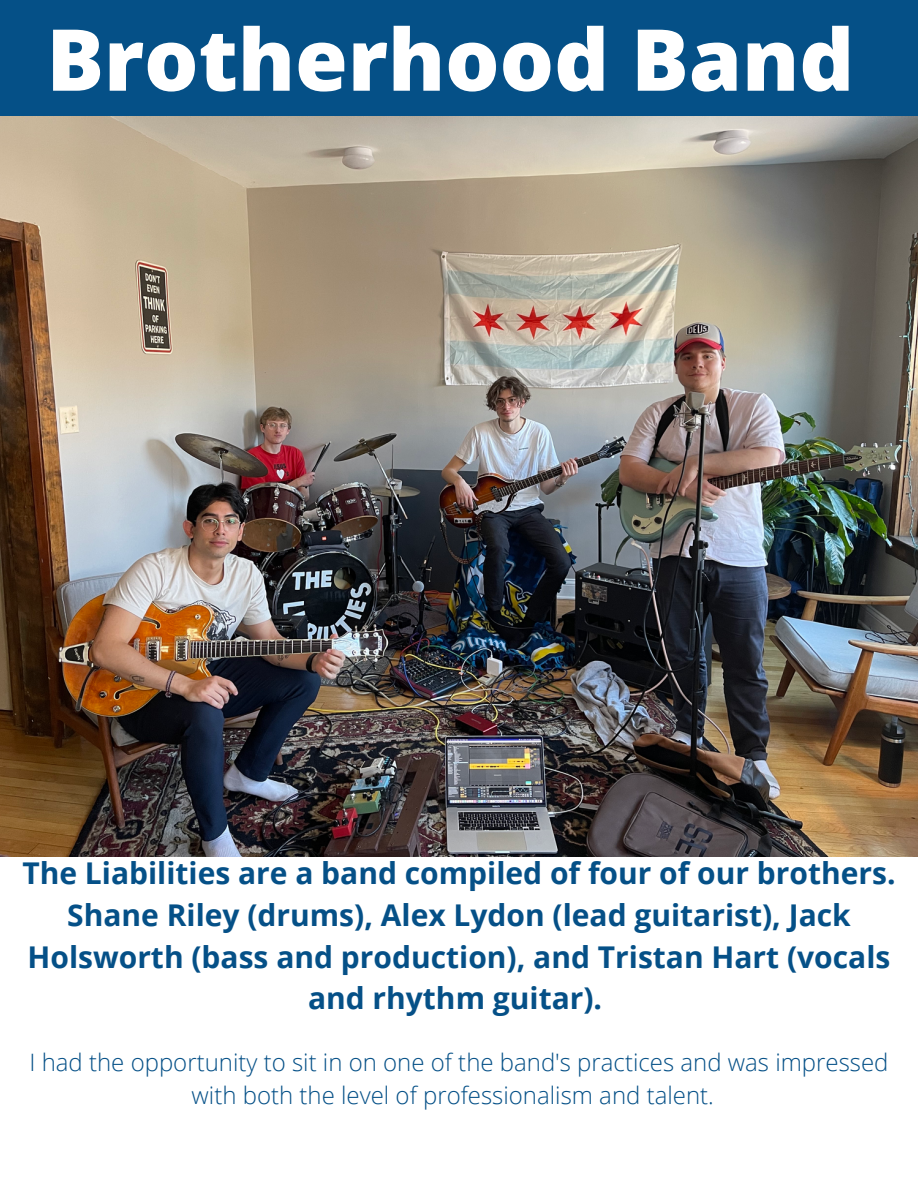
<style>
.page{position:relative;width:918px;height:1188px;background:#fff}
.page>*{position:absolute;margin:0;border:0;box-sizing:border-box;transform-origin:0 0}
.t1{font:800 85.5px "Open Sans";color:#fff}
.t2{font:700 30px/41.7px "Open Sans";color:#055087;text-align:center}
.t3{font:300 24px/32.7px "Open Sans";color:#055087;text-align:center}
</style>
<div class="page">
<div style="left:0;top:0;width:918px;height:116px;background:#055087"></div>
<img style="left:0;top:116px;width:918px;height:740px">
<h1 class="t1" style="left:46px;top:-1px;width:809px">Brotherhood Band</h1>
<p class="t2" style="left:22px;top:852px;width:875px">The Liabilities are a band compiled of four of our brothers.<br>Shane Riley (drums), Alex Lydon (lead guitarist), Jack Holsworth (bass and production), and Tristan Hart (vocals and rhythm guitar).</p>
<p class="t3" style="left:29px;top:1045px;width:861px">I had the opportunity to sit in on one of the band's practices and was impressed with both the level of professionalism and talent.</p>
</div>
